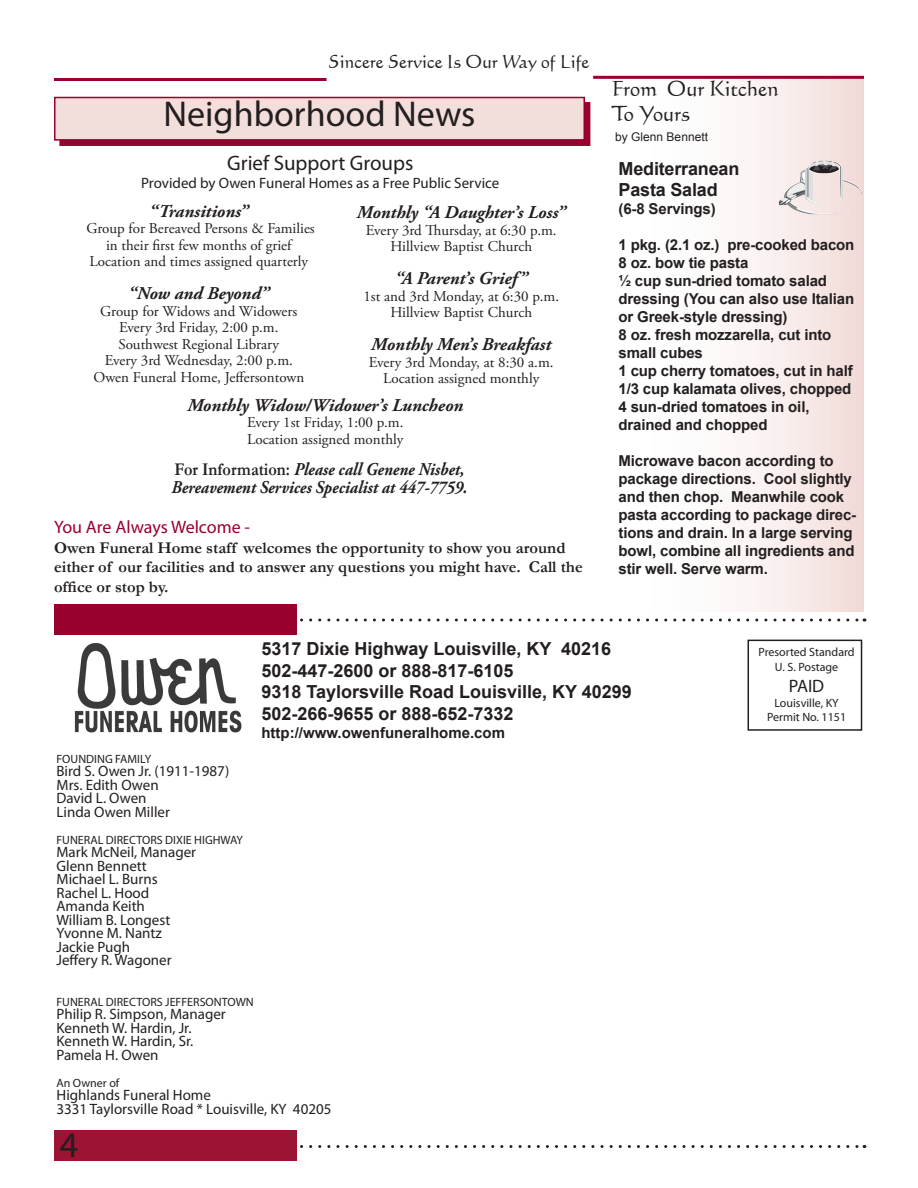
<style>
.page{position:relative;width:918px;height:1188px;background:#fff}
.page>*{position:absolute;margin:0;border:0;box-sizing:border-box;transform-origin:0 0}
.t1{font:36px "Myriad Pro";color:#231f20}
.t2{font:21px/25.2px "Calligraphic 421 BT Roman B";color:#231f20}
.t3{font:21px "Myriad Pro";color:#231f20}
.t4{font:700 18px/21.6px "Arial";color:#231f20}
.t5{font:italic 700 18px "Adobe Garamond Pro";color:#231f20}
.t6{font:italic 700 18px/18px "Adobe Garamond Pro";color:#231f20;scale:.9 1}
.t7{font:18px "Calligraphic 421 BT Roman B";color:#231f20}
.t8{font:18px "Myriad Pro";letter-spacing:-.005em;color:#98012d}
.t9{font:18px "Myriad Pro";color:#231f20}
.t10{font:700 16.5px/19.8px "Garamond";color:#231f20}
.t11{font:700 15px/18px "Arial";letter-spacing:-.01em;color:#231f20}
.t12{font:15px/16.5px "Adobe Garamond Pro";color:#231f20;text-align:center}
.t13{font:15px/13.5px "Myriad Pro";color:#231f20}
.t14{font:12px/14.4px "Myriad Pro";color:#231f20;text-align:center}
.t15{font:12px "Arial";color:#231f20}
.s1{font-family:"Garamond";font-style:normal}
</style>
<div class="page">
<svg style="left:300px;top:1145px;width:565px;height:3px"></svg>
<div style="left:54px;top:1131px;width:243px;height:30px;background:#9c1333"></div>
<div style="left:593px;top:78px;width:271px;height:534px;background:linear-gradient(to right,#fff,#f3e1df)"></div>
<div style="left:59px;top:102px;width:531px;height:44px;background:#98012d"></div>
<div style="left:748px;top:640px;width:114px;height:91px;border:2px solid #231f20"></div>
<svg style="left:300px;top:619px;width:565px;height:3px"></svg>
<hr style="left:54px;top:78px;width:273px;height:3px;background:#98012d">
<hr style="left:593px;top:76px;width:271px;height:3px;background:#98012d">
<div style="left:54px;top:97px;width:531px;height:44px;background:#f2dfdc;border:2px solid #98012d"></div>
<div style="left:54px;top:604px;width:243px;height:30px;background:#98012d"></div>
<img style="left:74px;top:643px;width:167px;height:90px">
<img style="left:778px;top:161px;width:84px;height:53px">
<p class="t7" style="left:329px;top:50px;width:262px">Sincere Service Is Our Way of Life</p>
<h1 class="t1" style="left:163px;top:92px;width:314px">Neighborhood News</h1>
<h2 class="t3" style="left:227px;top:150px;width:188px">Grief Support Groups</h2>
<p class="t13" style="left:141px;top:176px;width:360px">Provided by Owen Funeral Homes as a Free Public Service</p>
<p class="t5" style="left:149px;top:200px;width:101px">“Transitions”</p>
<p class="t12" style="left:87px;top:221px;width:230px">Group for Bereaved Persons &amp; Families in their first few months of grief<br>Location and times assigned quarterly</p>
<p class="t5" style="left:128px;top:283px;width:143px">“Now and Beyond”</p>
<p class="t12" style="left:93px;top:303px;width:212px">Group for Widows and Widowers<br>Every 3rd Friday, 2:00 p.m.<br>Southwest Regional Library<br>Every 3rd Wednesday, 2:00 p.m.<br>Owen Funeral Home, Jeffersontown</p>
<p class="t5" style="left:357px;top:202px;width:210px">Monthly “A Daughter’s Loss”</p>
<p class="t12" style="left:366px;top:222px;width:192px">Every 3rd Thursday, at 6:30 p.m.<br>Hillview Baptist Church</p>
<p class="t5" style="left:395px;top:268px;width:135px">“A Parent’s Grief”</p>
<p class="t12" style="left:363px;top:288px;width:197px">1st and 3rd Monday, at 6:30 p.m.<br>Hillview Baptist Church</p>
<p class="t5" style="left:371px;top:334px;width:181px">Monthly Men’s Breakfast</p>
<p class="t12" style="left:369px;top:354px;width:186px">Every 3rd Monday, at 8:30 a.m.<br>Location assigned monthly</p>
<p class="t5" style="left:187px;top:395px;width:277px">Monthly Widow/Widower’s Luncheon</p>
<p class="t12" style="left:247px;top:415px;width:158px;text-align:left">Every 1st Friday, 1:00 p.m.<br>Location assigned monthly</p>
<p class="t6" style="left:172px;top:461px;width:330px"><span class="s1">For Information:</span> Please call Genene Nisbet,<br>Bereavement Services Specialist at 447-7759.</p>
<p class="t8" style="left:54px;top:516px;width:198px">You Are Always Welcome -</p>
<p class="t10" style="left:54px;top:538px;width:530px">Owen Funeral Home staff welcomes the opportunity to show you around either of our facilities and to answer any questions you might have. Call the office or stop by.</p>
<h2 class="t2" style="left:612px;top:75px;width:168px">From Our Kitchen<br>To Yours</h2>
<p class="t15" style="left:615px;top:129px;width:94px">by Glenn Bennett</p>
<p class="t4" style="left:619px;top:158px;width:122px">Mediterranean<br>Pasta Salad</p>
<p class="t11" style="left:619px;top:200px;width:99px">(6-8 Servings)</p>
<p class="t11" style="left:619px;top:236px;width:237px">1 pkg. (2.1 oz.) pre-cooked bacon<br>8 oz. bow tie pasta<br>½ cup sun-dried tomato salad dressing (You can also use Italian or Greek-style dressing)<br>8 oz. fresh mozzarella, cut into small cubes<br>1 cup cherry tomatoes, cut in half<br>1/3 cup kalamata olives, chopped<br>4 sun-dried tomatoes in oil, drained and chopped</p>
<p class="t11" style="left:619px;top:452px;width:239px">Microwave bacon according to package directions. Cool slightly and then chop. Meanwhile cook pasta according to package direc&shy;tions and drain. In a large serving bowl, combine all ingredients and stir well. Serve warm.</p>
<p class="t4" style="left:261px;top:638px;width:372px">5317 Dixie Highway Louisville, KY 40216<br>502-447-2600 or 888-817-6105<br>9318 Taylorsville Road Louisville, KY 40299<br>502-266-9655 or 888-652-7332</p>
<p class="t11" style="left:261px;top:724px;width:245px">http://www.owenfuneralhome.com</p>
<p class="t14" style="left:56px;top:751px;width:96px">FOUNDING FAMILY</p>
<p class="t13" style="left:56px;top:764px;width:174px">Bird S. Owen Jr. (1911-1987)<br>Mrs. Edith Owen<br>David L. Owen<br>Linda Owen Miller</p>
<p class="t14" style="left:56px;top:832px;width:188px">FUNERAL DIRECTORS DIXIE HIGHWAY</p>
<p class="t13" style="left:56px;top:845px;width:141px">Mark McNeil, Manager<br>Glenn Bennett<br>Michael L. Burns<br>Rachel L. Hood<br>Amanda Keith<br>William B. Longest<br>Yvonne M. Nantz<br>Jackie Pugh<br>Jeffery R. Wagoner</p>
<p class="t14" style="left:56px;top:994px;width:199px">FUNERAL DIRECTORS JEFFERSONTOWN</p>
<p class="t13" style="left:56px;top:1007px;width:171px">Philip R. Simpson, Manager<br>Kenneth W. Hardin, Jr.<br>Kenneth W. Hardin, Sr.<br>Pamela H. Owen</p>
<p class="t14" style="left:56px;top:1075px;width:65px">An Owner of</p>
<p class="t13" style="left:56px;top:1088px;width:276px">Highlands Funeral Home<br>3331 Taylorsville Road * Louisville, KY 40205</p>
<h1 class="t1" style="left:60px;top:1123px;width:20px">4</h1>
<p class="t14" style="left:759px;top:645px;width:98px">Presorted Standard<br>U. S. Postage</p>
<p class="t9" style="left:789px;top:675px;width:37px">PAID</p>
<p class="t14" style="left:767px;top:695px;width:81px">Louisville, KY<br>Permit No. 1151</p>
</div>
